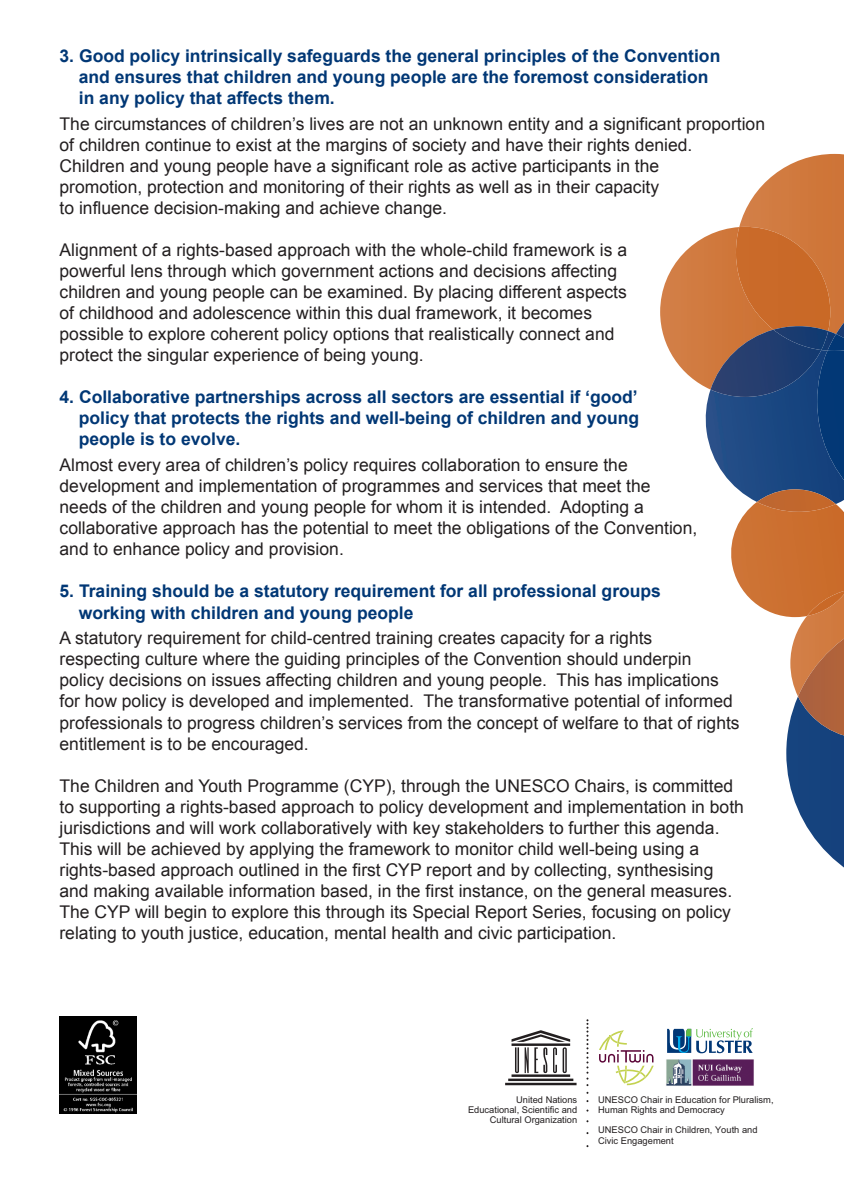
<style>
.page{position:relative;width:844px;height:1191px;background:#fff}
.page>*{position:absolute;margin:0;border:0;box-sizing:border-box;transform-origin:0 0}
.t1{font:17.5px/21px "Arial";color:#231f20}
.t2{font:700 17.5px/21px "Arial";color:#013775}
.t3{font:9.28px/10.2px "Arial";color:#231f20}
</style>
<div class="page">
<img style="left:660px;top:227px;width:75px;height:160px">
<img style="left:739px;top:154px;width:104px;height:177px">
<img style="left:735px;top:227px;width:95px;height:104px">
<img style="left:835px;top:320px;width:8px;height:14px">
<img style="left:786px;top:699px;width:57px;height:168px">
<img style="left:790px;top:617px;width:53px;height:77px">
<img style="left:797px;top:638px;width:46px;height:99px">
<img style="left:704px;top:350px;width:139px;height:152px">
<img style="left:710px;top:330px;width:106px;height:67px">
<img style="left:827px;top:331px;width:8px;height:3px">
<img style="left:773px;top:326px;width:54px;height:24px">
<img style="left:816px;top:349px;width:27px;height:132px">
<img style="left:827px;top:334px;width:16px;height:17px">
<img style="left:731px;top:502px;width:112px;height:115px">
<img style="left:806px;top:590px;width:37px;height:26px">
<img style="left:756px;top:489px;width:79px;height:23px">
<img style="left:60px;top:1016px;width:77px;height:98px">
<svg style="left:586px;top:1019px;width:2px;height:74px"></svg>
<hr style="left:511px;top:1074px;width:59px;height:2px;background:#231f20">
<hr style="left:508px;top:1078px;width:65px;height:3px;background:#231f20">
<hr style="left:505px;top:1082px;width:71px;height:3px;background:#231f20">
<hr style="left:511px;top:1043px;width:59px;height:3px;background:#231f20">
<svg style="left:511px;top:1030px;width:59px;height:11px"></svg>
<svg style="left:515px;top:1047px;width:13px;height:26px"></svg>
<svg style="left:553px;top:1047px;width:4px;height:26px"></svg>
<svg style="left:562px;top:1047px;width:4px;height:26px"></svg>
<svg style="left:534px;top:1047px;width:13px;height:26px"></svg>
<svg style="left:599px;top:1030px;width:54px;height:55px"></svg>
<svg style="left:667px;top:1028px;width:85px;height:25px"></svg>
<img style="left:666px;top:1059px;width:88px;height:27px">
<p class="t2" style="left:79px;top:46px;width:643px;text-indent:-19px">3. Good policy intrinsically safeguards the general principles of the Convention and ensures that children and young people are the foremost consideration in any policy that affects them.</p>
<p class="t1" style="left:60px;top:114px;width:706px">The circumstances of children’s lives are not an unknown entity and a significant proportion of children continue to exist at the margins of society and have their rights denied.<br>Children and young people have a significant role as active participants in the<br>promotion, protection and monitoring of their rights as well as in their capacity<br>to influence decision-making and achieve change.</p>
<p class="t1" style="left:60px;top:240px;width:569px">Alignment of a rights-based approach with the whole-child framework is a powerful lens through which government actions and decisions affecting children and young people can be examined. By placing different aspects of childhood and adolescence within this dual framework, it becomes possible to explore coherent policy options that realistically connect and protect the singular experience of being young.</p>
<p class="t2" style="left:79px;top:387px;width:562px;text-align:justify;text-indent:-19px">4. Collaborative partnerships across all sectors are essential if ‘good’ policy that protects the rights and well-being of children and young people is to evolve.</p>
<p class="t1" style="left:60px;top:455px;width:639px">Almost every area of children’s policy requires collaboration to ensure the development and implementation of programmes and services that meet the needs of the children and young people for whom it is intended. Adopting a collaborative approach has the potential to meet the obligations of the Convention, and to enhance policy and provision.</p>
<p class="t2" style="left:79px;top:581px;width:583px;text-indent:-19px">5. Training should be a statutory requirement for all professional groups working with children and young people</p>
<p class="t1" style="left:60px;top:628px;width:681px">A statutory requirement for child-centred training creates capacity for a rights<br>respecting culture where the guiding principles of the Convention should underpin policy decisions on issues affecting children and young people. This has implications for how policy is developed and implemented. The transformative potential of informed professionals to progress children’s services from the concept of welfare to that of rights entitlement is to be encouraged.</p>
<p class="t1" style="left:59px;top:775px;width:685px">The Children and Youth Programme (CYP), through the UNESCO Chairs, is committed to supporting a rights-based approach to policy development and implementation in both jurisdictions and will work collaboratively with key stakeholders to further this agenda.<br>This will be achieved by applying the framework to monitor child well-being using a rights-based approach outlined in the first CYP report and by collecting, synthesising and making available information based, in the first instance, on the general measures.<br>The CYP will begin to explore this through its Special Report Series, focusing on policy relating to youth justice, education, mental health and civic participation.</p>
<p class="t3" style="left:468px;top:1094px;width:111px;text-align:right">United Nations<br>Educational, Scientific and<br>Cultural Organization</p>
<p class="t3" style="left:598px;top:1094px;width:177px">UNESCO Chair in Education for Pluralism,<br>Human Rights and Democracy</p>
<p class="t3" style="left:598px;top:1124px;width:161px;line-height:11.2px">UNESCO Chair in Children, Youth and<br>Civic Engagement</p>
</div>
